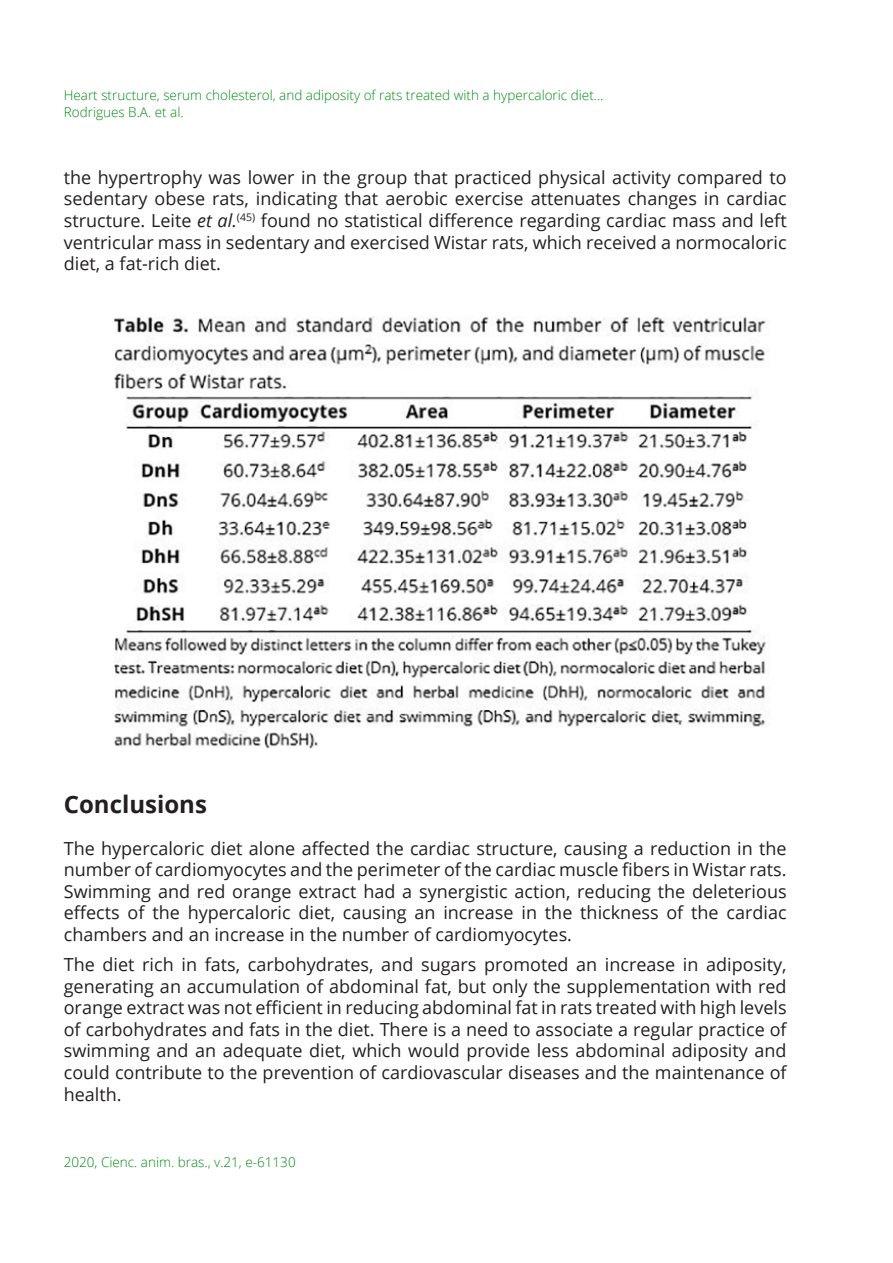
<style>
.page{position:relative;width:893px;height:1263px;background:#fff}
.page>*{position:absolute;margin:0;border:0;box-sizing:border-box;transform-origin:0 0}
.t1{font:700 24px "Open Sans";color:#231f20}
.t2{font:18px/21.6px "Open Sans";color:#231f20;text-align:justify}
.t3{font:300 13.5px/16.5px "Open Sans";color:#008c14}
.s1{font-style:italic}
</style>
<div class="page">
<img style="left:114px;top:316px;width:652px;height:433px">
<p class="t3" style="left:64px;top:87px;width:541px">Heart structure, serum cholesterol, and adiposity of rats treated with a hypercaloric diet...<br>Rodrigues B.A. et al.</p>
<p class="t2" style="left:64px;top:166px;width:724px">the hypertrophy was lower in the group that practiced physical activity compared to sedentary obese rats, indicating that aerobic exercise attenuates changes in cardiac structure. Leite <span class="s1">et al.</span><sup>(45)</sup> found no statistical difference regarding cardiac mass and left ventricular mass in sedentary and exercised Wistar rats, which received a normocaloric diet, a fat-rich diet.</p>
<h1 class="t1" style="left:64px;top:787px;width:145px">Conclusions</h1>
<p class="t2" style="left:64px;top:837px;width:724px">The hypercaloric diet alone affected the cardiac structure, causing a reduction in the number of cardiomyocytes and the perimeter of the cardiac muscle fibers in Wistar rats.<br>Swimming and red orange extract had a synergistic action, reducing the deleterious effects of the hypercaloric diet, causing an increase in the thickness of the cardiac chambers and an increase in the number of cardiomyocytes.</p>
<p class="t2" style="left:64px;top:953px;width:724px">The diet rich in fats, carbohydrates, and sugars promoted an increase in adiposity, generating an accumulation of abdominal fat, but only the supplementation with red orange extract was not efficient in reducing abdominal fat in rats treated with high levels of carbohydrates and fats in the diet. There is a need to associate a regular practice of swimming and an adequate diet, which would provide less abdominal adiposity and could contribute to the prevention of cardiovascular diseases and the maintenance of health.</p>
<p class="t3" style="left:64px;top:1153px;width:233px">2020, Cienc. anim. bras., v.21, e-61130</p>
</div>
